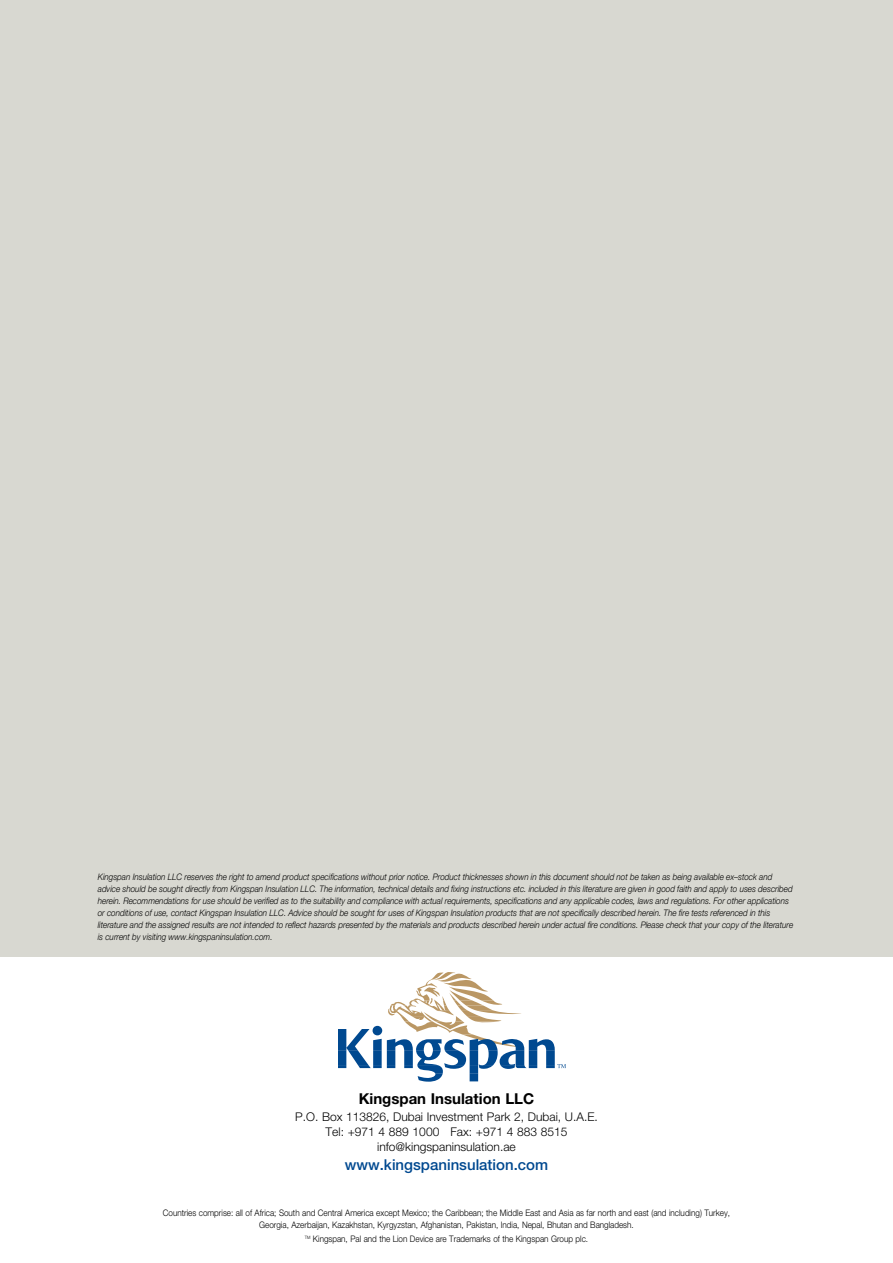
<style>
.page{position:relative;width:893px;height:1263px;background:#fff}
.page>*{position:absolute;margin:0;border:0;box-sizing:border-box;transform-origin:0 0}
.t1{font:500 15px "Helvetica Neue LT Std";color:#004990}
.t2{font:700 15px "Helvetica Neue LT Std";color:#000}
.t3{font:300 12px/15px "Helvetica Neue LT Std";color:#000;text-align:center}
.t4{font:italic 300 9px/12px "Helvetica Neue";color:#000;scale:.9 1}
.t5{font:300 9px/12px "Helvetica Neue LT Std";color:#000;text-align:center;scale:.9 1}
</style>
<div class="page">
<div style="left:0;top:0;width:893px;height:957px;background:#d8d8d1"></div>
<svg style="left:338px;top:972px;width:228px;height:110px"></svg>
<p class="t4" style="left:98px;top:871px;width:774px">Kingspan Insulation LLC reserves the right to amend product specifications without prior notice. Product thicknesses shown in this document should not be taken as being available ex–stock and advice should be sought directly from Kingspan Insulation LLC. The information, technical details and fixing instructions etc. included in this literature are given in good faith and apply to uses described herein. Recommendations for use should be verified as to the suitability and compliance with actual requirements, specifications and any applicable codes, laws and regulations. For other applications or conditions of use, contact Kingspan Insulation LLC. Advice should be sought for uses of Kingspan Insulation products that are not specifically described herein. The fire tests referenced in this literature and the assigned results are not intended to reflect hazards presented by the materials and products described herein under actual fire conditions. Please check that your copy of the literature is current by visiting www.kingspaninsulation.com.</p>
<h1 class="t2" style="left:359px;top:1089px;width:177px">Kingspan Insulation LLC</h1>
<h2 class="t3" style="left:295px;top:1109px;width:304px">P.O. Box 113826, Dubai Investment Park 2, Dubai, U.A.E.<br>Tel: +971 4 889 1000 Fax: +971 4 883 8515 info@kingspaninsulation.ae</h2>
<h1 class="t1" style="left:345px;top:1156px;width:205px">www.kingspaninsulation.com</h1>
<p class="t5" style="left:163px;top:1207px;width:632px">Countries comprise: all of Africa; South and Central America except Mexico; the Caribbean; the Middle East and Asia as far north and east (and including) Turkey,<br>Georgia, Azerbaijan, Kazakhstan, Kyrgyzstan, Afghanistan, Pakistan, India, Nepal, Bhutan and Bangladesh.</p>
<p class="t5" style="left:305px;top:1233px;width:316px"><sup>TM</sup> Kingspan, Pal and the Lion Device are Trademarks of the Kingspan Group plc.</p>
</div>
